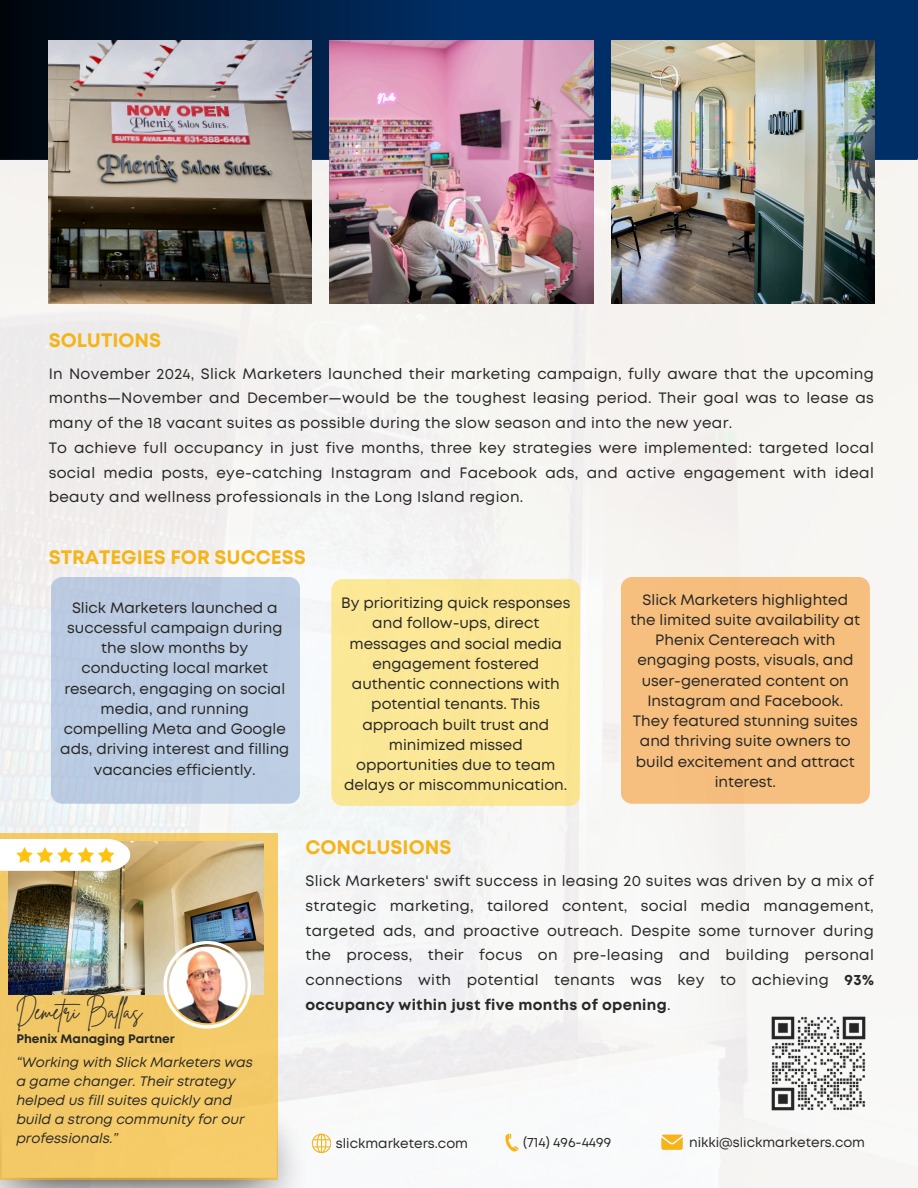
<style>
.page{position:relative;width:918px;height:1188px;background:#fff}
.page>*{position:absolute;margin:0;border:0;box-sizing:border-box;transform-origin:0 0}
.t1{font:23.1px "Brittany Signature";color:#282826}
.t2{font:700 19.5px "Mont";color:#f5b419}
.t3{font:15px/20.2px "Mont";color:#282826;text-align:center}
.t4{font:15px/24.8px "Mont";letter-spacing:.02em;color:#282826}
.t5{font:italic 13.8px/19.2px "Mont";color:#282826}
.t6{font:13.5px "Mont";color:#282826}
.t7{font:700 12.3px "Mont";color:#282826}
.s1{font-weight:700}
</style>
<div class="page">
<img style="left:0;top:160px;width:918px;height:1028px">
<svg style="left:0;top:0;width:918px;height:160px;background:#01234c"></svg>
<div style="left:51px;top:577px;width:249px;height:227px;background:#bccde3;border-radius:11px"></div>
<img style="left:49px;top:40px;width:263px;height:263px">
<img style="left:330px;top:40px;width:263px;height:263px">
<img style="left:611px;top:40px;width:263px;height:263px">
<img style="left:0;top:1099px;width:306px;height:89px">
<div style="left:0;top:833px;width:277px;height:346px;background:#f3c967"></div>
<img style="left:9px;top:841px;width:255px;height:153px">
<svg style="left:0;top:839px;width:130px;height:32px;background:#fcf2d7"></svg>
<svg style="left:312px;top:1134px;width:19px;height:19px"></svg>
<svg style="left:505px;top:1134px;width:14px;height:18px"></svg>
<svg style="left:661px;top:1135px;width:22px;height:15px"></svg>
<img style="left:768px;top:1012px;width:102px;height:103px">
<svg style="left:163px;top:941px;width:88px;height:88px"></svg>
<img style="left:169px;top:946px;width:77px;height:77px;border-radius:50%">
<div style="left:331px;top:579px;width:249px;height:227px;background:#fbe794;border-radius:11px"></div>
<div style="left:621px;top:577px;width:249px;height:227px;background:#f6bf7e;border-radius:11px"></div>
<h2 class="t2" style="left:49px;top:333px;width:114px">SOLUTIONS</h2>
<h3 class="t4" style="left:49px;top:362px;width:827px">In November 2024, Slick Marketers launched their marketing campaign, fully aware that the upcoming months—November and December—would be the toughest leasing period. Their goal was to lease as many of the 18 vacant suites as possible during the slow season and into the new year.<br>To achieve full occupancy in just five months, three key strategies were implemented: targeted local social media posts, eye-catching Instagram and Facebook ads, and active engagement with ideal beauty and wellness professionals in the Long Island region.</h3>
<h2 class="t2" style="left:49px;top:550px;width:259px">STRATEGIES FOR SUCCESS</h2>
<h4 class="t3" style="left:60px;top:598px;width:231px">Slick Marketers launched a successful campaign during the slow months by conducting local market research, engaging on social media, and running compelling Meta and Google ads, driving interest and filling vacancies efficiently.</h4>
<h3 class="t3" style="left:341px;top:594px;width:231px">By prioritizing quick responses and follow-ups, direct messages and social media engagement fostered authentic connections with potential tenants. This approach built trust and minimized missed opportunities due to team delays or miscommunication.</h3>
<p class="t3" style="left:631px;top:590px;width:231px">Slick Marketers highlighted the limited suite availability at<br>Phenix Centereach with engaging posts, visuals, and user-generated content on<br>Instagram and Facebook.<br>They featured stunning suites and thriving suite owners to build excitement and attract interest.</p>
<p class="t1" style="left:16px;top:996px;width:128px">Demetri Balas</p>
<h3 class="t7" style="left:16px;top:1034px;width:160px">Phenix Managing Partner</h3>
<p class="t5" style="left:16px;top:1053px;width:238px">“Working with Slick Marketers was a game changer. Their strategy helped us fill suites quickly and build a strong community for our professionals.”</p>
<h3 class="t2" style="left:305px;top:839px;width:147px">CONCLUSIONS</h3>
<h3 class="t3" style="left:305px;top:870px;width:570px;line-height:24.8px;text-align:justify">Slick Marketers' swift success in leasing 20 suites was driven by a mix of strategic marketing, tailored content, social media management, targeted ads, and proactive outreach. Despite some turnover during the process, their focus on pre-leasing and building personal connections with potential tenants was key to achieving <span class="s1">93% occupancy within just five months of opening</span>.</h3>
<h1 class="t6" style="left:336px;top:1138px;width:134px">slickmarketers.com</h1>
<p class="t6" style="left:523px;top:1137px;width:89px">(714) 496-4499</p>
<p class="t6" style="left:689px;top:1137px;width:178px">nikki@slickmarketers.com</p>
</div>
